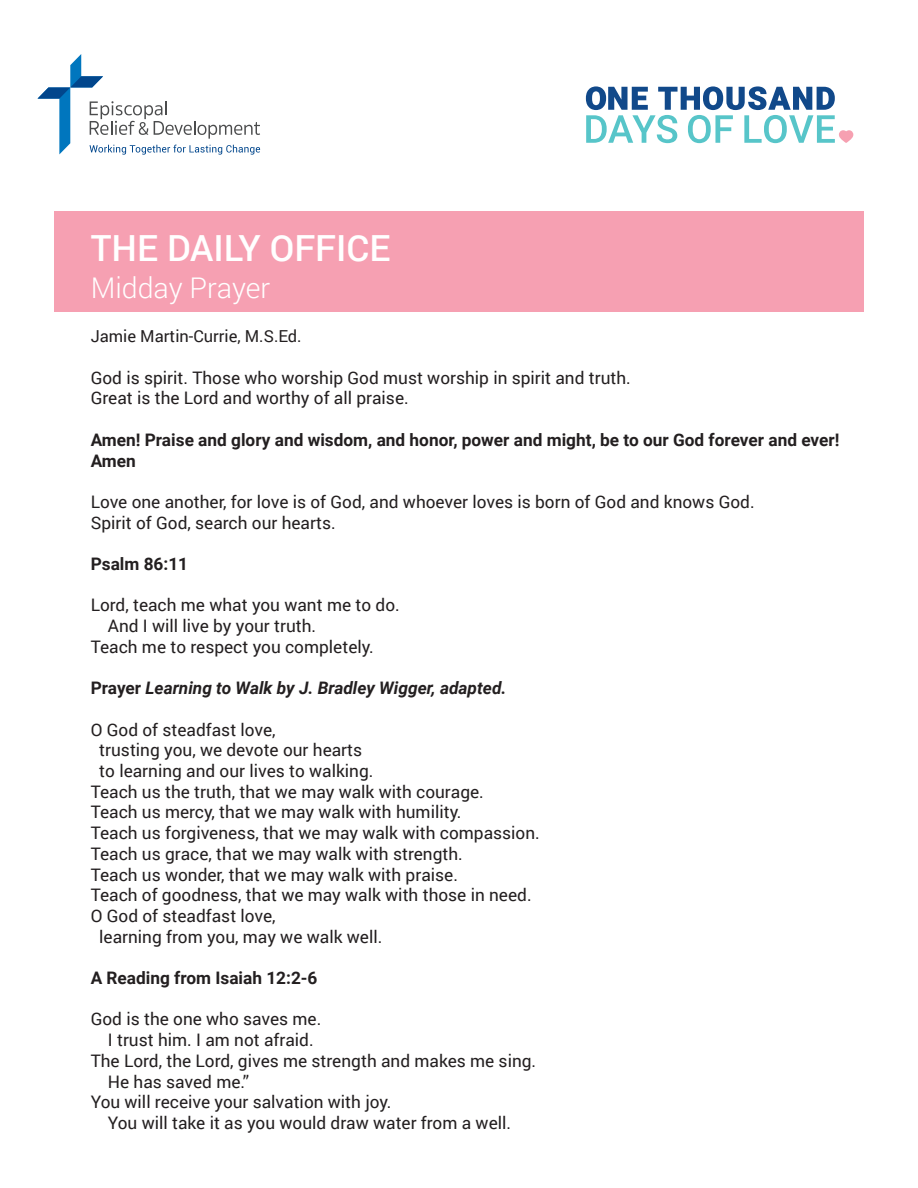
<style>
.page{position:relative;width:918px;height:1188px;background:#fff}
.page>*{position:absolute;margin:0;border:0;box-sizing:border-box;transform-origin:0 0}
.t1{font:500 36px "Roboto";color:#fff}
.t2{font:300 28.5px "Roboto";color:#fff}
.t3{font:17.25px "Roboto";color:#231f20}
.t4{font:700 17.25px/20.7px "Roboto";color:#231f20}
.t5{font:italic 700 17.25px "Roboto";color:#231f20}
.t6{font:16.5px "Roboto";color:#231f20}
.s1{font-style:normal}
</style>
<div class="page">
<div style="left:54px;top:211px;width:810px;height:100px;background:#f6a0b2"></div>
<svg style="left:586px;top:86px;width:267px;height:57px"></svg>
<svg style="left:38px;top:54px;width:222px;height:101px"></svg>
<p class="t1" style="left:91px;top:222px;width:301px">THE DAILY OFFICE</p>
<p class="t2" style="left:91px;top:268px;width:181px">Midday Prayer</p>
<p class="t6" style="left:91px;top:325px;width:212px">Jamie Martin-Currie, M.S.Ed.</p>
<p class="t3" style="left:91px;top:366px;width:542px">God is spirit. Those who worship God must worship in spirit and truth.</p>
<p class="t3" style="left:91px;top:386px;width:320px">Great is the Lord and worthy of all praise.</p>
<p class="t4" style="left:91px;top:429px;width:750px">Amen! Praise and glory and wisdom, and honor, power and might, be to our God forever and ever!<br>Amen</p>
<p class="t3" style="left:91px;top:490px;width:665px">Love one another, for love is of God, and whoever loves is born of God and knows God.</p>
<p class="t3" style="left:91px;top:510px;width:247px">Spirit of God, search our hearts.</p>
<p class="t4" style="left:91px;top:553px;width:99px">Psalm 86:11</p>
<p class="t3" style="left:91px;top:593px;width:311px">Lord, teach me what you want me to do.</p>
<p class="t3" style="left:108px;top:614px;width:210px">And I will live by your truth.</p>
<p class="t3" style="left:91px;top:635px;width:285px">Teach me to respect you completely.</p>
<p class="t5" style="left:91px;top:676px;width:417px"><span class="s1">Prayer</span> Learning to Walk by J. Bradley Wigger, adapted.</p>
<p class="t3" style="left:91px;top:717px;width:186px">O God of steadfast love,</p>
<p class="t3" style="left:99px;top:738px;width:265px">trusting you, we devote our hearts</p>
<p class="t3" style="left:99px;top:759px;width:276px">to learning and our lives to walking.</p>
<p class="t3" style="left:91px;top:780px;width:395px">Teach us the truth, that we may walk with courage.</p>
<p class="t3" style="left:91px;top:800px;width:372px">Teach us mercy, that we may walk with humility.</p>
<p class="t3" style="left:91px;top:821px;width:451px">Teach us forgiveness, that we may walk with compassion.</p>
<p class="t3" style="left:91px;top:842px;width:374px">Teach us grace, that we may walk with strength.</p>
<p class="t3" style="left:91px;top:862px;width:369px">Teach us wonder, that we may walk with praise.</p>
<p class="t3" style="left:91px;top:883px;width:442px">Teach of goodness, that we may walk with those in need.</p>
<p class="t3" style="left:91px;top:904px;width:186px">O God of steadfast love,</p>
<p class="t3" style="left:99px;top:924px;width:285px">learning from you, may we walk well.</p>
<p class="t4" style="left:91px;top:967px;width:228px">A Reading from Isaiah 12:2-6</p>
<p class="t3" style="left:91px;top:1007px;width:232px">God is the one who saves me.</p>
<p class="t3" style="left:108px;top:1028px;width:207px">I trust him. I am not afraid.</p>
<p class="t3" style="left:91px;top:1049px;width:447px">The Lord, the Lord, gives me strength and makes me sing.</p>
<p class="t3" style="left:108px;top:1069px;width:143px">He has saved me.”</p>
<p class="t3" style="left:91px;top:1090px;width:302px">You will receive your salvation with joy.</p>
<p class="t3" style="left:108px;top:1111px;width:405px">You will take it as you would draw water from a well.</p>
</div>
